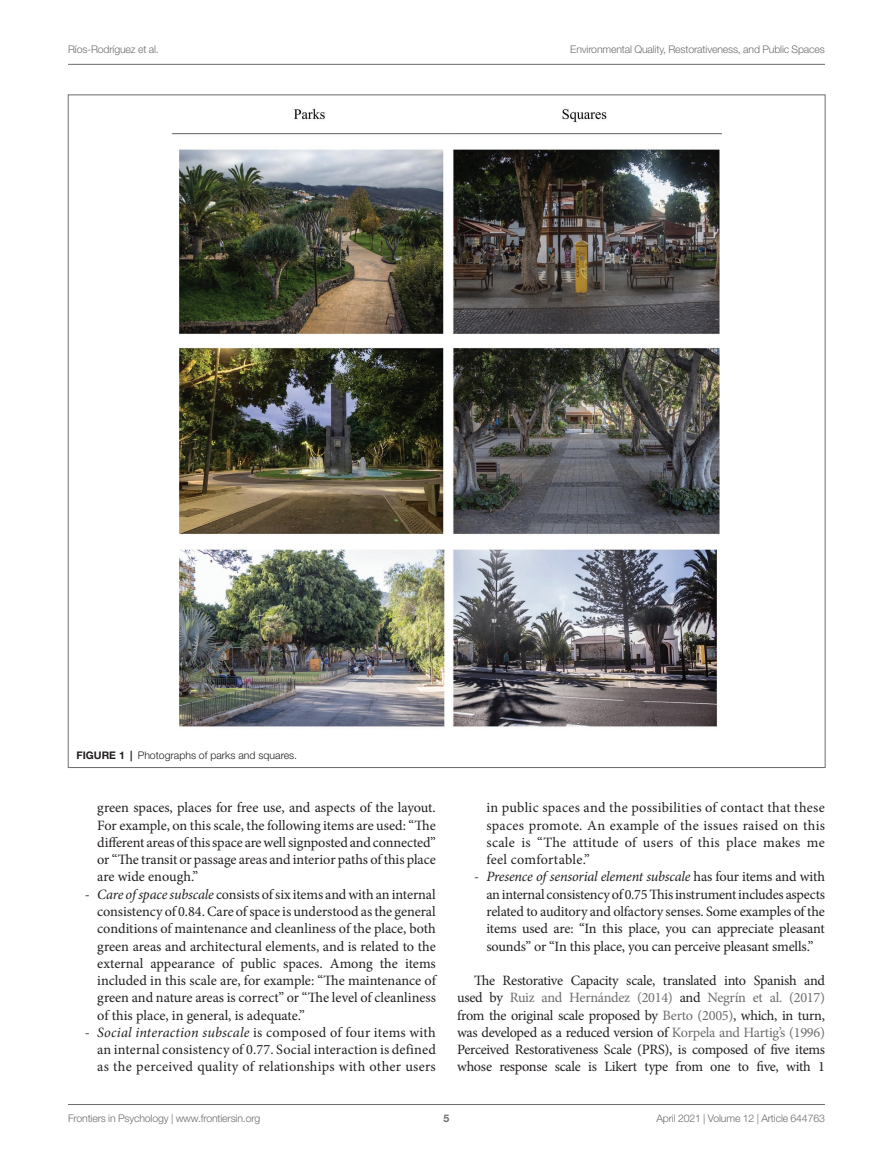
<style>
.page{position:relative;width:893px;height:1170px;background:#fff}
.page>*{position:absolute;margin:0;border:0;box-sizing:border-box;transform-origin:0 0}
.BL_MID{font:14.25px/17.2px "Minion Pro";letter-spacing:.01em;color:#231f20;text-align:justify}
.TEXT{font:14.25px/17.2px "Minion Pro";letter-spacing:-.02em;color:#231f20;text-align:justify}
.BL_BLW{font:14.25px/17.2px "Minion Pro";letter-spacing:-.015em;color:#231f20;text-align:justify}
.BL_ABW{font:14.25px/17.2px "Minion Pro";letter-spacing:-.005em;color:#231f20;text-align:justify}
.t1{font:300 10.5px "Helvetica Neue LT Std";letter-spacing:-.015em;color:#6c6d70}
.FIG_LEG{font:300 10.5px "Helvetica Neue LT Std";color:#231f20}
.t2{font:700 10.5px "Helvetica Neue LT Std";color:#6c6d70}
.s1{font-weight:700}
.s2{font-style:italic}
.s3{color:#6c6d70}
</style>
<div class="page">
<hr style="left:68px;top:64px;width:757px;height:1px;background:#6c6d70">
<hr style="left:68px;top:1104px;width:757px;height:1px;background:#6c6d70">
<img style="left:171px;top:108px;width:551px;height:619px">
<p class="t1" style="left:68px;top:42px;width:92px">Ríos-Rodríguez et al.</p>
<p class="t1" style="left:570px;top:42px;width:256px">Environmental Quality, Restorativeness, and Public Spaces</p>
<p class="FIG_LEG" style="left:77px;top:748px;width:222px"><span class="s1">FIGURE 1 |</span> Photographs of parks and squares.</p>
<p class="BL_ABW" style="left:97px;top:799px;width:340px">green spaces, places for free use, and aspects of the layout.<br>For example, on this scale, the following items are used: “The different areas of this space are well signposted and connected” or “The transit or passage areas and interior paths of this place are wide enough.”</p>
<p class="BL_MID" style="left:97px;top:885px;width:340px;text-indent:-12px">- <span class="s2">Care of space subscale</span> consists of six items and with an internal consistency of 0.84. Care of space is understood as the general conditions of maintenance and cleanliness of the place, both green areas and architectural elements, and is related to the external appearance of public spaces. Among the items included in this scale are, for example: “The maintenance of green and nature areas is correct” or “The level of cleanliness of this place, in general, is adequate.”</p>
<p class="BL_MID" style="left:97px;top:1023px;width:340px;text-indent:-12px">- <span class="s2">Social interaction subscale</span> is composed of four items with an internal consistency of 0.77. Social interaction is defined as the perceived quality of relationships with other users</p>
<p class="BL_MID" style="left:486px;top:799px;width:340px">in public spaces and the possibilities of contact that these spaces promote. An example of the issues raised on this scale is “The attitude of users of this place makes me feel comfortable.”</p>
<p class="BL_BLW" style="left:486px;top:868px;width:340px;text-indent:-12px">- <span class="s2">Presence of sensorial element subscale</span> has four items and with an internal consistency of 0.75 This instrument includes aspects related to auditory and olfactory senses. Some examples of the items used are: “In this place, you can appreciate pleasant sounds” or “In this place, you can perceive pleasant smells.”</p>
<p class="TEXT" style="left:457px;top:971px;width:369px;text-indent:17px">The Restorative Capacity scale, translated into Spanish and used by <span class="s3">Ruiz and Hernández (2014)</span> and <span class="s3">Negrín et al. (2017) </span>from the original scale proposed by <span class="s3">Berto (2005)</span>, which, in turn, was developed as a reduced version of <span class="s3">Korpela and Hartig’s (1996)<br></span>Perceived Restorativeness Scale (PRS), is composed of five items whose response scale is Likert type from one to five, with 1</p>
<p class="t1" style="left:68px;top:1111px;width:194px">Frontiers in Psychology | www.frontiersin.org</p>
<p class="t2" style="left:444px;top:1111px;width:7px">5</p>
<p class="t1" style="left:656px;top:1111px;width:170px">April 2021 | Volume 12 | Article 644763</p>
</div>
